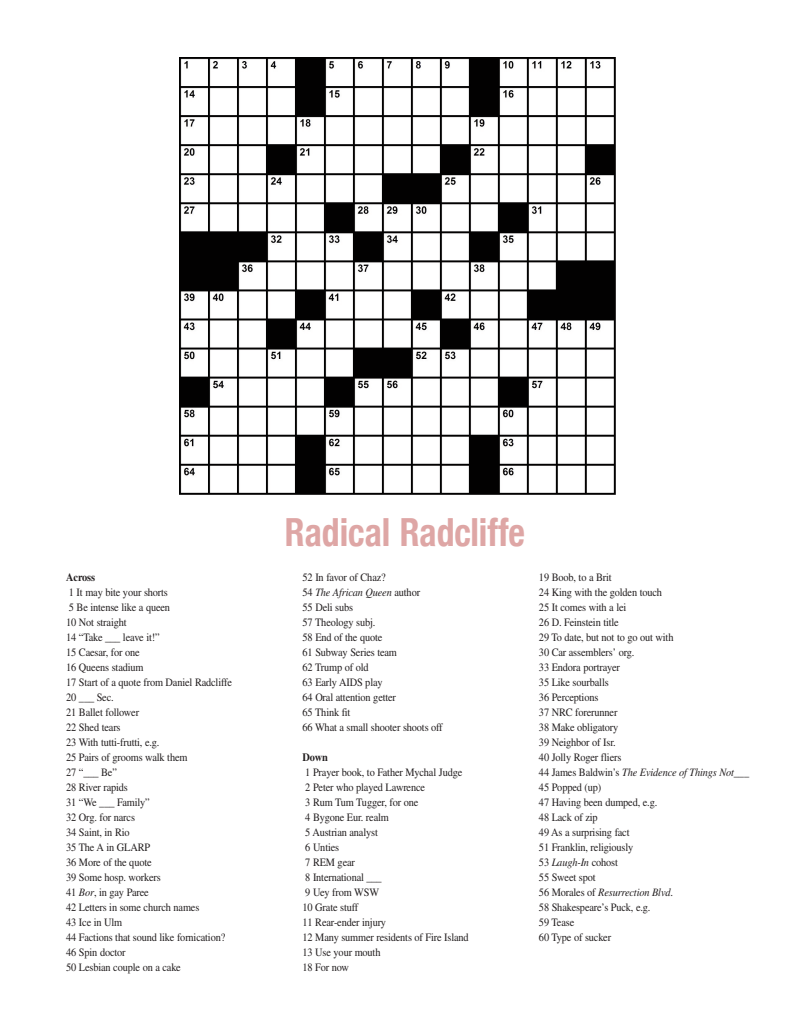
<style>
.page{position:relative;width:810px;height:1035px;background:#fff}
.page>*{position:absolute;margin:0;border:0;box-sizing:border-box;transform-origin:0 0}
.t1{font:700 condensed 38.75px "Helvetica Neue";color:#dea6a5;scale:.92 1}
.t2{font:11.25px/15px "Times LT Std";letter-spacing:-.015em;color:#231f20;scale:.92 1}
.t3{font:700 11.25px "Times LT Std";letter-spacing:-.015em;color:#231f20;scale:.92 1}
.s1{font-style:italic}
</style>
<div class="page">
<img style="left:180px;top:58px;width:436px;height:436px">
<p class="t3" style="left:66px;top:574px;width:33px">Across</p>
<p class="t2" style="left:66px;top:586px;width:182px">1 It may bite your shorts<br>5 Be intense like a queen<br>10 Not straight<br>14 “Take ___ leave it!”<br>15 Caesar, for one<br>16 Queens stadium<br>17 Start of a quote from Daniel Radcliffe<br>20 ___ Sec.<br>21 Ballet follower<br>22 Shed tears<br>23 With tutti-frutti, e.g.<br>25 Pairs of grooms walk them<br>27 “___ Be”<br>28 River rapids<br>31 “We ___ Family”<br>32 Org. for narcs<br>34 Saint, in Rio<br>35 The A in GLARP<br>36 More of the quote<br>39 Some hosp. workers<br>41 <span class="s1">Bor</span>, in gay Paree<br>42 Letters in some church names<br>43 Ice in Ulm<br>44 Factions that sound like fornication?<br>46 Spin doctor<br>50 Lesbian couple on a cake</p>
<h1 class="t1" style="left:285px;top:509px;width:263px">Radical Radcliffe</h1>
<p class="t2" style="left:303px;top:571px;width:154px">52 In favor of Chaz?<br>54 <span class="s1">The African Queen</span> author<br>55 Deli subs<br>57 Theology subj.<br>58 End of the quote<br>61 Subway Series team<br>62 Trump of old<br>63 Early AIDS play<br>64 Oral attention getter<br>65 Think fit<br>66 What a small shooter shoots off</p>
<p class="t3" style="left:303px;top:754px;width:29px">Down</p>
<p class="t2" style="left:303px;top:766px;width:182px">1 Prayer book, to Father Mychal Judge<br>2 Peter who played Lawrence<br>3 Rum Tum Tugger, for one<br>4 Bygone Eur. realm<br>5 Austrian analyst<br>6 Unties<br>7 REM gear<br>8 International ___<br>9 Uey from WSW<br>10 Grate stuff<br>11 Rear-ender injury<br>12 Many summer residents of Fire Island<br>13 Use your mouth<br>18 For now</p>
<p class="t2" style="left:539px;top:571px;width:230px">19 Boob, to a Brit<br>24 King with the golden touch<br>25 It comes with a lei<br>26 D. Feinstein title<br>29 To date, but not to go out with<br>30 Car assemblers’ org.<br>33 Endora portrayer<br>35 Like sourballs<br>36 Perceptions<br>37 NRC forerunner<br>38 Make obligatory<br>39 Neighbor of Isr.<br>40 Jolly Roger fliers<br>44 James Baldwin’s <span class="s1">The Evidence of Things Not</span>___<br>45 Popped (up)<br>47 Having been dumped, e.g.<br>48 Lack of zip<br>49 As a surprising fact<br>51 Franklin, religiously<br>53 <span class="s1">Laugh-In</span> cohost<br>55 Sweet spot<br>56 Morales of <span class="s1">Resurrection Blvd</span>.<br>58 Shakespeare’s Puck, e.g.<br>59 Tease<br>60 Type of sucker</p>
</div>
